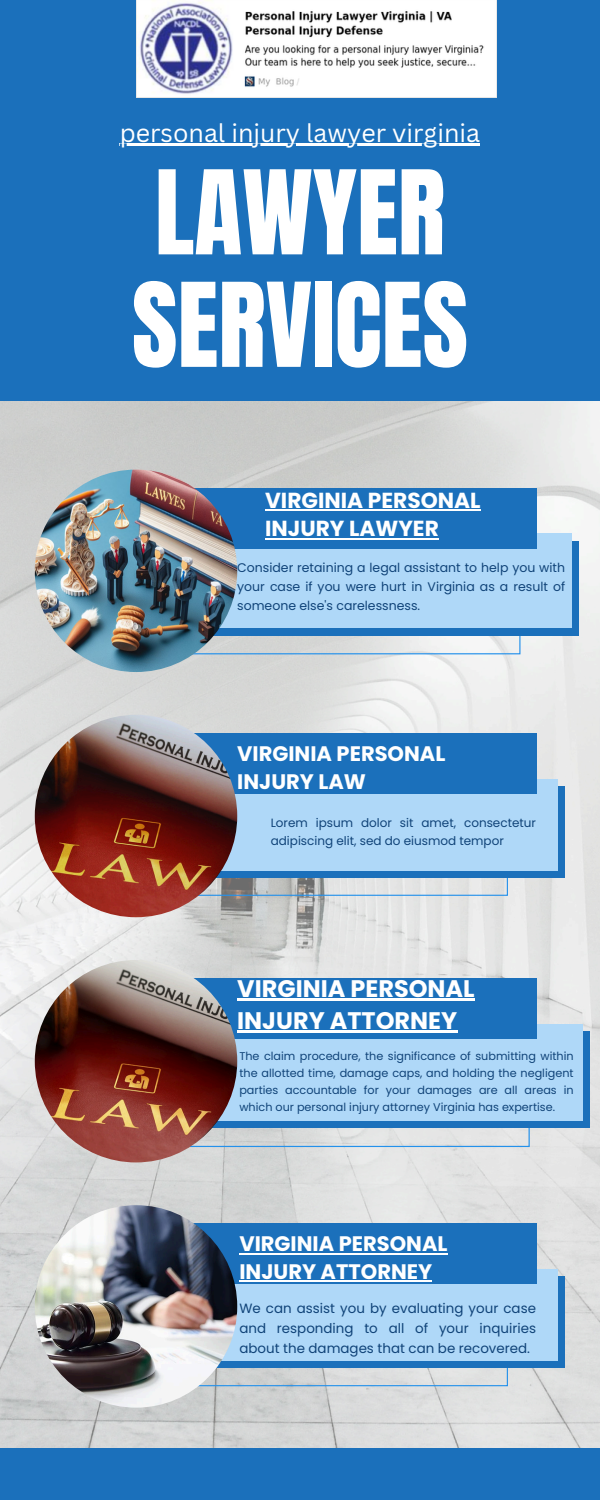
<style>
.page{position:relative;width:600px;height:1500px;background:#fff}
.page>*{position:absolute;margin:0;border:0;box-sizing:border-box;transform-origin:0 0}
.t1{font:99.1px/112.5px "Anton";color:#fff}
.t2{font:25px "Canva Sans";color:#fff}
.t3{font:700 24px/31.5px "Poppins";color:#fff}
.t4{font:700 21.7px/28.7px "Poppins";color:#fff}
.t5{font:700 21px/27.8px "Poppins";color:#fff}
.t6{font:13.4px/20.1px "Poppins";color:#104378;text-align:justify}
.t7{font:12.5px/18.7px "Poppins";color:#104378;text-align:justify}
.t8{font:12px/18px "Poppins";color:#104378}
.t9{font:11.2px/16.8px "Poppins";color:#104378;text-align:justify}
</style>
<div class="page">
<img style="left:0;top:0;width:600px;height:1448px">
<div style="left:85px;top:580px;width:436px;height:74px;border:1px solid #2491eb"></div>
<div style="left:128px;top:541px;width:451px;height:95px;background:#1b70bb"></div>
<div style="left:121px;top:534px;width:451px;height:94px;background:#afd8f8"></div>
<div style="left:183px;top:488px;width:353px;height:61px;background:#1b70bb"></div>
<img style="left:35px;top:470px;width:202px;height:202px;border-radius:50%">
<div style="left:85px;top:824px;width:423px;height:72px;border:1px solid #2491eb"></div>
<div style="left:127px;top:786px;width:438px;height:92px;background:#1b70bb"></div>
<div style="left:120px;top:779px;width:438px;height:92px;background:#afd8f8"></div>
<div style="left:183px;top:733px;width:353px;height:61px;background:#1b70bb"></div>
<img style="left:35px;top:715px;width:202px;height:202px;border-radius:50%">
<div style="left:85px;top:1071px;width:445px;height:76px;border:1px solid #2491eb"></div>
<div style="left:129px;top:1031px;width:461px;height:97px;background:#1b70bb"></div>
<div style="left:122px;top:1024px;width:460px;height:96px;background:#afd8f8"></div>
<div style="left:183px;top:978px;width:353px;height:61px;background:#1b70bb"></div>
<img style="left:35px;top:960px;width:202px;height:202px;border-radius:50%">
<div style="left:85px;top:1314px;width:423px;height:72px;border:1px solid #2491eb"></div>
<div style="left:127px;top:1276px;width:438px;height:92px;background:#1b70bb"></div>
<div style="left:120px;top:1269px;width:438px;height:92px;background:#afd8f8"></div>
<div style="left:183px;top:1223px;width:353px;height:61px;background:#1b70bb"></div>
<img style="left:35px;top:1205px;width:202px;height:203px;border-radius:50%">
<div style="left:0;top:0;width:599px;height:401px;background:#1b70bb"></div>
<div style="left:0;top:1448px;width:600px;height:52px;background:#1b70bb"></div>
<hr style="left:265px;top:509px;width:216px;height:2px;background:#fff">
<hr style="left:265px;top:538px;width:174px;height:2px;background:#fff">
<hr style="left:237px;top:999px;width:238px;height:2px;background:#fff">
<hr style="left:237px;top:1030px;width:220px;height:3px;background:#fff">
<hr style="left:239px;top:1253px;width:209px;height:1px;background:#fff">
<hr style="left:239px;top:1281px;width:193px;height:1px;background:#fff">
<img style="left:136px;top:0;width:360px;height:97px">
<hr style="left:120px;top:144px;width:360px;height:2px;background:#fff">
<p class="t2" style="left:120px;top:116px;width:362px">personal injury lawyer virginia</p>
<h4 class="t1" style="left:132px;top:158px;width:338px">LAWYER<br>SERVICES</h4>
<h5 class="t4" style="left:265px;top:486px;width:217px">VIRGINIA PERSONAL<br>INJURY LAWYER</h5>
<p class="t7" style="left:237px;top:559px;width:329px">Consider retaining a legal assistant to help you with your case if you were hurt in Virginia as a result of someone else's carelessness.</p>
<h4 class="t5" style="left:237px;top:740px;width:210px">VIRGINIA PERSONAL<br>INJURY LAW</h4>
<p class="t8" style="left:271px;top:814px;width:267px">Lorem ipsum dolor sit amet, consectetur adipiscing elit, sed do eiusmod tempor</p>
<p class="t3" style="left:237px;top:973px;width:239px">VIRGINIA PERSONAL<br>INJURY ATTORNEY</p>
<p class="t9" style="left:239px;top:1048px;width:336px">The claim procedure, the significance of submitting within the allotted time, damage caps, and holding the negligent parties accountable for your damages are all areas in which our personal injury attorney Virginia has expertise.</p>
<h2 class="t5" style="left:239px;top:1230px;width:210px">VIRGINIA PERSONAL<br>INJURY ATTORNEY</h2>
<p class="t6" style="left:239px;top:1298px;width:298px">We can assist you by evaluating your case and responding to all of your inquiries about the damages that can be recovered.</p>
</div>
